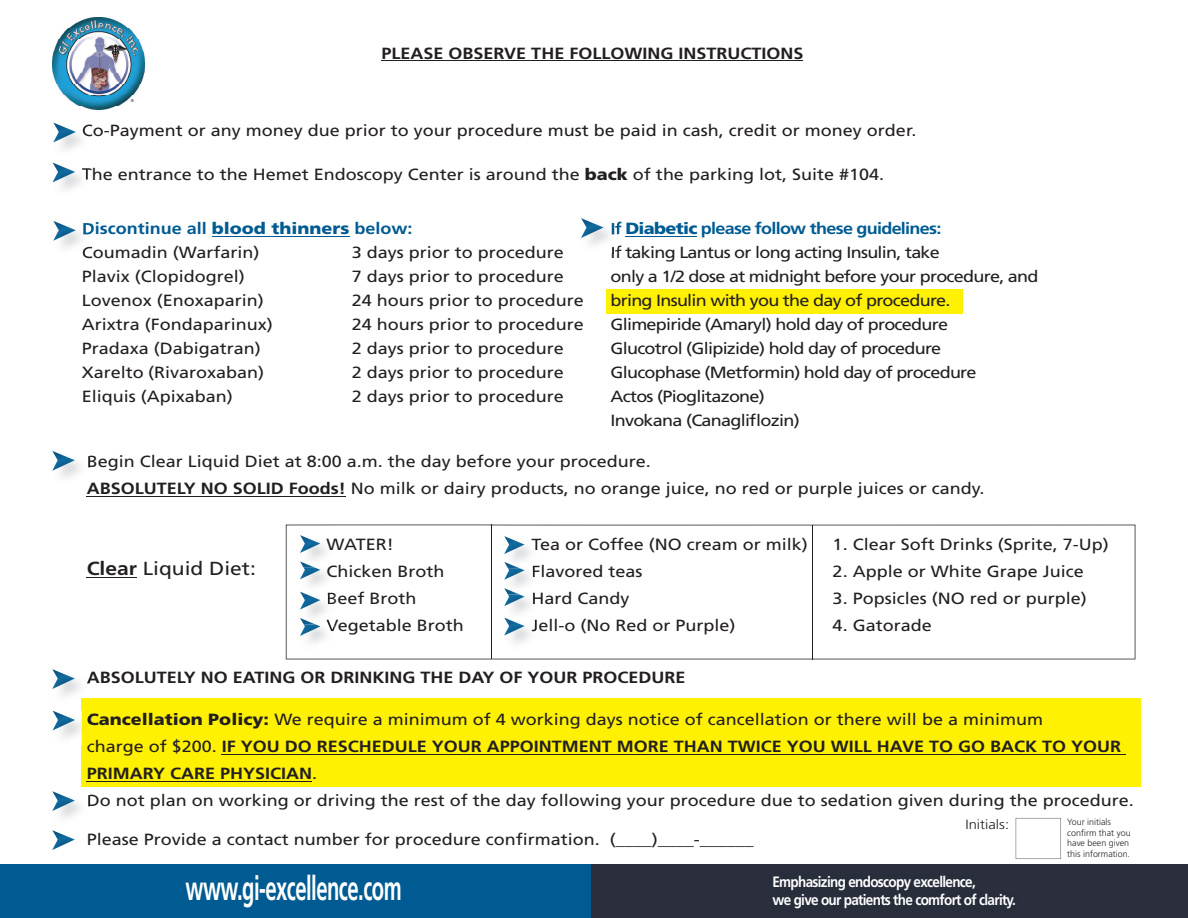
<style>
.page{position:relative;width:1188px;height:918px;background:#fff}
.page>*{position:absolute;margin:0;border:0;box-sizing:border-box;transform-origin:0 0}
.t1{font:700 33.75px "Frutiger LT Std";letter-spacing:-.025em;color:#fff;scale:.6 1}
.t2{font:18.9px "Frutiger LT Std";color:#231f20;scale:1.11 1}
.t3{font:16.2px/24px "Frutiger LT Std";color:#231f20;scale:1.11 1}
.t4{font:16.2px/24px "Frutiger LT Std";letter-spacing:-.04em;color:#231f20;scale:1.11 1}
.t5{font:700 16.2px "Frutiger LT Std";color:#231f20;scale:1.11 1}
.t6{font:700 15px/18px "Frutiger LT Std";letter-spacing:-.05em;color:#fff;scale:.9 1}
.t7{font:300 13.35px "Frutiger LT Std";color:#231f20;scale:1.11 1}
.t8{font:300 8.85px/10.6px "Frutiger LT Std";color:#231f20}
.t9{font:300 4.2px "Frutiger LT Std";color:#231f20}
.s1{font-weight:900}
.s2{font-weight:700;color:#005b92}
.s3{font-weight:900;color:#005b92}
.s4{font-weight:700}
</style>
<div class="page">
<div style="left:82px;top:699px;width:1059px;height:88px;background:#fff101"></div>
<hr style="left:87px;top:496px;width:259px;height:1px;background:#231f20">
<hr style="left:87px;top:577px;width:50px;height:1px;background:#231f20">
<hr style="left:222px;top:754px;width:904px;height:1px;background:#231f20">
<hr style="left:87px;top:781px;width:225px;height:1px;background:#231f20">
<div style="left:606px;top:289px;width:356px;height:25px;background:#fff101"></div>
<hr style="left:625px;top:236px;width:72px;height:1px;background:#005b92">
<div style="left:0;top:864px;width:592px;height:54px;background:#005b92"></div>
<div style="left:592px;top:864px;width:596px;height:54px;background:#2a2e3d"></div>
<img style="left:52px;top:18px;width:92px;height:92px">
<hr style="left:382px;top:60px;width:421px;height:1px;background:#231f20">
<hr style="left:212px;top:236px;width:137px;height:1px;background:#005b92">
<svg style="left:83px;top:223px;width:7px;height:12px"></svg>
<svg style="left:83px;top:246px;width:7px;height:10px"></svg>
<img style="left:54px;top:221px;width:22px;height:20px">
<img style="left:83px;top:124px;width:7px;height:16px">
<img style="left:54px;top:123px;width:22px;height:19px">
<img style="left:82px;top:168px;width:7px;height:15px">
<img style="left:53px;top:163px;width:22px;height:19px">
<img style="left:589px;top:223px;width:29px;height:22px">
<svg style="left:612px;top:222px;width:6px;height:12px"></svg>
<svg style="left:612px;top:247px;width:6px;height:6px"></svg>
<img style="left:581px;top:218px;width:23px;height:20px">
<img style="left:53px;top:711px;width:29px;height:34px">
<svg style="left:87px;top:716px;width:2px;height:8px"></svg>
<img style="left:53px;top:711px;width:22px;height:19px">
<svg style="left:88px;top:456px;width:1px;height:12px"></svg>
<img style="left:52px;top:451px;width:23px;height:20px">
<svg style="left:88px;top:795px;width:1px;height:12px"></svg>
<img style="left:52px;top:791px;width:23px;height:20px">
<svg style="left:1016px;top:818px;width:45px;height:41px"></svg>
<svg style="left:286px;top:525px;width:849px;height:134px"></svg>
<hr style="left:491px;top:525px;width:1px;height:134px;background:#231f20">
<hr style="left:813px;top:525px;width:1px;height:135px;background:#231f20">
<img style="left:60px;top:680px;width:29px;height:24px">
<svg style="left:82px;top:699px;width:7px;height:5px"></svg>
<img style="left:52px;top:669px;width:23px;height:20px">
<img style="left:532px;top:621px;width:7px;height:13px">
<svg style="left:532px;top:619px;width:7px;height:2px"></svg>
<img style="left:504px;top:621px;width:21px;height:14px">
<svg style="left:504px;top:618px;width:8px;height:3px"></svg>
<img style="left:52px;top:830px;width:23px;height:20px">
<p class="t9" style="left:131px;top:98px;width:5px">®</p>
<p class="t5" style="left:382px;top:43px;width:381px">PLEASE OBSERVE THE FOLLOWING INSTRUCTIONS</p>
<p class="t3" style="left:82px;top:119px;width:753px">Co-Payment or any money due prior to your procedure must be paid in cash, credit or money order.</p>
<p class="t3" style="left:82px;top:162px;width:724px">The entrance to the Hemet Endoscopy Center is around the <span class="s1">back</span> of the parking lot, Suite #104.</p>
<p class="t3" style="left:82px;top:217px;width:299px"><span class="s2">Discontinue all</span> <span class="s3">blood thinners</span> <span class="s2">below:<br></span>Coumadin (Warfarin)<br>Plavix (Clopidogrel)<br>Lovenox (Enoxaparin)<br>Arixtra (Fondaparinux)<br>Pradaxa (Dabigatran)<br>Xarelto (Rivaroxaban)<br>Eliquis (Apixaban)</p>
<p class="t4" style="left:611px;top:217px;width:387px"><span class="s2">If</span> <span class="s3">Diabetic</span> <span class="s2">please follow these guidelines:<br></span>If taking Lantus or long acting Insulin, take<br>only a 1/2 dose at midnight before your procedure, and bring Insulin with you the day of procedure.<br>Glimepiride (Amaryl) hold day of procedure<br>Glucotrol (Glipizide) hold day of procedure<br>Glucophase (Metformin) hold day of procedure<br>Actos (Pioglitazone)<br>Invokana (Canagliflozin)</p>
<p class="t3" style="left:352px;top:241px;width:211px">3 days prior to procedure<br>7 days prior to procedure<br>24 hours prior to procedure<br>24 hours prior to procedure<br>2 days prior to procedure<br>2 days prior to procedure<br>2 days prior to procedure</p>
<p class="t3" style="left:87px;top:448px;width:810px;line-height:27px">Begin Clear Liquid Diet at 8:00 a.m. the day before your procedure.<br><span class="s4">ABSOLUTELY NO SOLID Foods!</span> No milk or dairy products, no orange juice, no red or purple juices or candy.</p>
<p class="t2" style="left:87px;top:558px;width:154px"><span class="s4">Clear</span> Liquid Diet:</p>
<p class="t3" style="left:326px;top:531px;width:125px;line-height:27px">WATER!<br>Chicken Broth<br>Beef Broth<br>Vegetable Broth</p>
<p class="t3" style="left:531px;top:531px;width:251px;line-height:27px">Tea or Coffee (NO cream or milk)<br>Flavored teas<br>Hard Candy<br>Jell-o (No Red or Purple)</p>
<p class="t3" style="left:833px;top:533px;width:250px">1. Clear Soft Drinks (Sprite, 7-Up)</p>
<p class="t3" style="left:833px;top:560px;width:228px">2. Apple or White Grape Juice</p>
<p class="t3" style="left:833px;top:587px;width:230px">3. Popsicles (NO red or purple)</p>
<p class="t3" style="left:833px;top:614px;width:91px">4. Gatorade</p>
<p class="t5" style="left:87px;top:668px;width:541px">ABSOLUTELY NO EATING OR DRINKING THE DAY OF YOUR PROCEDURE</p>
<p class="t3" style="left:87px;top:706px;width:945px;line-height:27px"><span class="s1">Cancellation Policy:</span> We require a minimum of 4 working days notice of cancellation or there will be a minimum<br>charge of $200. <span class="s4">IF YOU DO RESCHEDULE YOUR APPOINTMENT MORE THAN TWICE YOU WILL HAVE TO GO BACK TO YOUR PRIMARY CARE PHYSICIAN</span>.<br>Do not plan on working or driving the rest of the day following your procedure due to sedation given during the procedure.</p>
<p class="t3" style="left:87px;top:828px;width:602px">Please Provide a contact number for procedure confirmation. (____)____-______</p>
<p class="t7" style="left:965px;top:817px;width:41px">Initials:</p>
<p class="t8" style="left:1067px;top:817px;width:65px">Your initials confirm that you have been given this information.</p>
<p class="t1" style="left:186px;top:868px;width:362px">www.gi-excellence.com</p>
<p class="t6" style="left:772px;top:873px;width:272px">Emphasizing endoscopy excellence,<br>we give our patients the comfort of clarity.</p>
</div>
